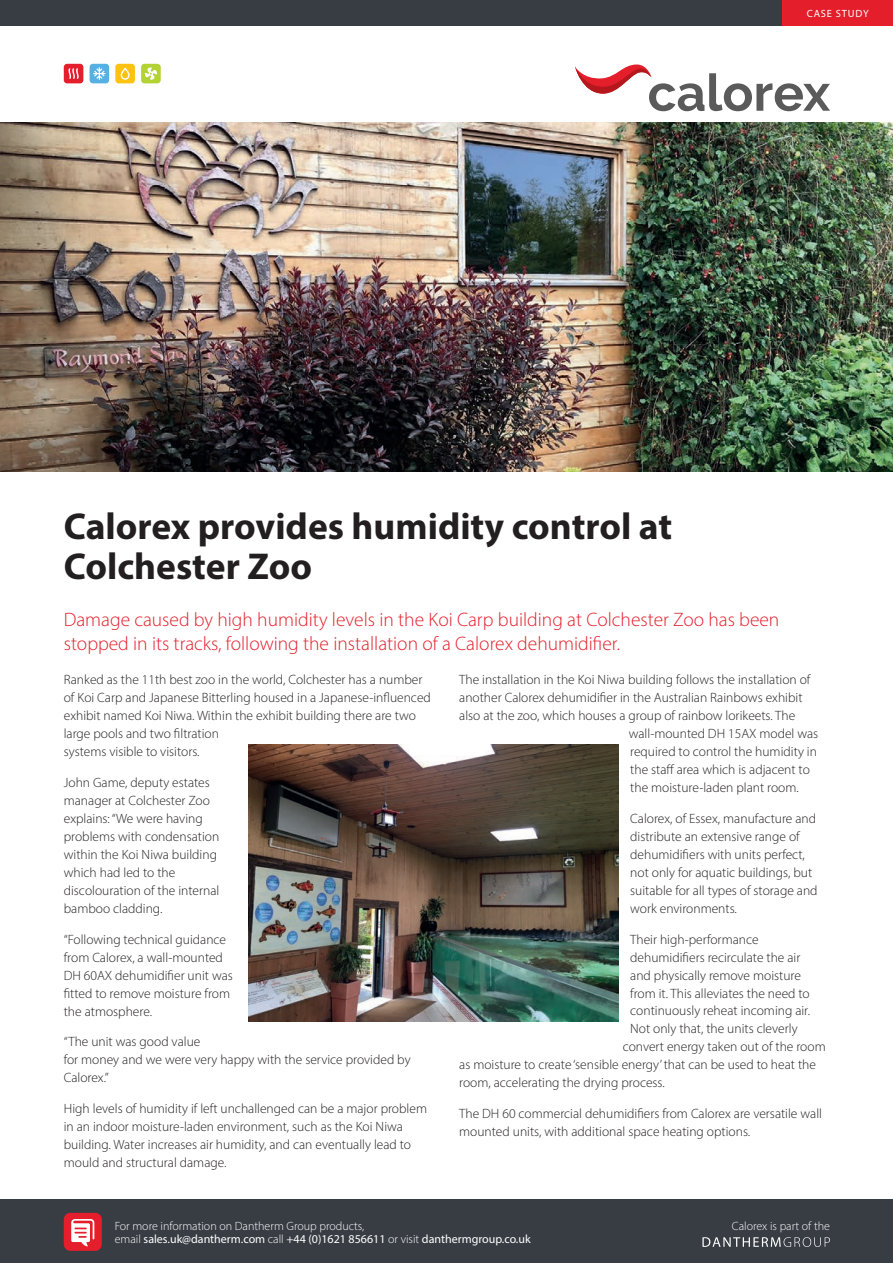
<style>
.page{position:relative;width:893px;height:1263px;background:#fff}
.page>*{position:absolute;margin:0;border:0;box-sizing:border-box;transform-origin:0 0}
.t1{font:700 37.5px/40.5px "Myriad Pro";color:#231f20}
.t2{font:300 19.5px/24px "Myriad Pro";color:#e41e2b}
.t3{font:300 13.5px/18px "Myriad Pro";color:#231f20}
.t4{font:12px "Myriad Pro";color:#fff}
.t5{font:300 12px "Myriad Pro";color:#fff}
.t6{font:10.5px "Myriad Pro";letter-spacing:.08em;color:#fff}
.s1{font-weight:300}
</style>
<div class="page">
<div style="left:0;top:0;width:893px;height:26px;background:#383d44"></div>
<div style="left:90px;top:64px;width:19px;height:19px;background:#57b0e2;border-radius:3px"></div>
<svg style="left:93px;top:67px;width:12px;height:13px"></svg>
<div style="left:115px;top:64px;width:20px;height:19px;background:#fec210;border-radius:3px"></div>
<svg style="left:121px;top:67px;width:9px;height:13px"></svg>
<div style="left:64px;top:64px;width:19px;height:19px;background:#e41e2b;border-radius:3px"></div>
<svg style="left:68px;top:68px;width:11px;height:11px"></svg>
<div style="left:141px;top:64px;width:20px;height:19px;background:#b3d234;border-radius:3px"></div>
<svg style="left:145px;top:67px;width:12px;height:13px"></svg>
<div style="left:782px;top:0;width:111px;height:26px;background:#e41e2b"></div>
<svg style="left:575px;top:65px;width:255px;height:46px"></svg>
<img style="left:0;top:123px;width:893px;height:348px">
<div style="left:0;top:1199px;width:893px;height:64px;background:#383d44"></div>
<svg style="left:702px;top:1237px;width:128px;height:10px"></svg>
<div style="left:64px;top:1213px;width:38px;height:38px;background:#e41e2b;border-radius:7px"></div>
<svg style="left:71px;top:1219px;width:23px;height:27px"></svg>
<img style="left:249px;top:744px;width:370px;height:278px">
<p class="t6" style="left:807px;top:7px;width:64px">CASE STUDY</p>
<h1 class="t1" style="left:64px;top:505px;width:610px">Calorex provides humidity control at<br>Colchester Zoo</h1>
<h2 class="t2" style="left:64px;top:607px;width:717px">Damage caused by high humidity levels in the Koi Carp building at Colchester Zoo has been stopped in its tracks, following the installation of a Calorex dehumidifier.</h2>
<p class="t3" style="left:64px;top:670px;width:369px">Ranked as the 11th best zoo in the world, Colchester has a number of Koi Carp and Japanese Bitterling housed in a Japanese-influenced exhibit named Koi Niwa. Within the exhibit building there are two large pools and two filtration<br>systems visible to visitors.</p>
<p class="t3" style="left:64px;top:773px;width:157px">John Game, deputy estates manager at Colchester Zoo explains: “We were having problems with condensation within the Koi Niwa building which had led to the discolouration of the internal bamboo cladding.</p>
<p class="t3" style="left:64px;top:930px;width:171px">“Following technical guidance from Calorex, a wall-mounted<br>DH 60AX dehumidifier unit was fitted to remove moisture from the atmosphere.</p>
<p class="t3" style="left:64px;top:1033px;width:348px">“The unit was good value<br>for money and we were very happy with the service provided by<br>Calorex.”</p>
<p class="t3" style="left:64px;top:1099px;width:365px">High levels of humidity if left unchallenged can be a major problem in an indoor moisture-laden environment, such as the Koi Niwa building. Water increases air humidity, and can eventually lead to mould and structural damage.</p>
<p class="t3" style="left:459px;top:670px;width:353px">The installation in the Koi Niwa building follows the installation of</p>
<p class="t3" style="left:459px;top:688px;width:345px">another Calorex dehumidifier in the Australian Rainbows exhibit</p>
<p class="t3" style="left:459px;top:706px;width:337px">also at the zoo, which houses a group of rainbow lorikeets. The</p>
<p class="t3" style="left:629px;top:724px;width:191px">wall-mounted DH 15AX model was</p>
<p class="t3" style="left:630px;top:742px;width:188px">required to control the humidity in</p>
<p class="t3" style="left:630px;top:760px;width:181px">the staff area which is adjacent to</p>
<p class="t3" style="left:630px;top:778px;width:170px">the moisture-laden plant room.</p>
<p class="t3" style="left:630px;top:809px;width:189px">Calorex, of Essex, manufacture and distribute an extensive range of dehumidifiers with units perfect, not only for aquatic buildings, but suitable for all types of storage and work environments.</p>
<p class="t3" style="left:630px;top:930px;width:130px">Their high-performance</p>
<p class="t3" style="left:630px;top:948px;width:172px">dehumidifiers recirculate the air</p>
<p class="t3" style="left:630px;top:966px;width:172px">and physically remove moisture</p>
<p class="t3" style="left:630px;top:984px;width:181px">from it. This alleviates the need to</p>
<p class="t3" style="left:630px;top:1002px;width:181px">continuously reheat incoming air.</p>
<p class="t3" style="left:630px;top:1020px;width:169px">Not only that, the units cleverly</p>
<p class="t3" style="left:623px;top:1038px;width:204px">convert energy taken out of the room</p>
<p class="t3" style="left:459px;top:1056px;width:358px">as moisture to create ‘sensible energy’ that can be used to heat the</p>
<p class="t3" style="left:459px;top:1074px;width:207px">room, accelerating the drying process.</p>
<p class="t3" style="left:459px;top:1104px;width:364px">The DH 60 commercial dehumidifiers from Calorex are versatile wall mounted units, with additional space heating options.</p>
<p class="t5" style="left:115px;top:1218px;width:251px">For more information on Dantherm Group products,</p>
<p class="t5" style="left:732px;top:1218px;width:100px">Calorex is part of the</p>
<p class="t4" style="left:115px;top:1232px;width:417px"><span class="s1">email</span> sales.uk@dantherm.com <span class="s1">call</span> +44 (0)1621 856611 <span class="s1">or visit</span> danthermgroup.co.uk</p>
</div>
